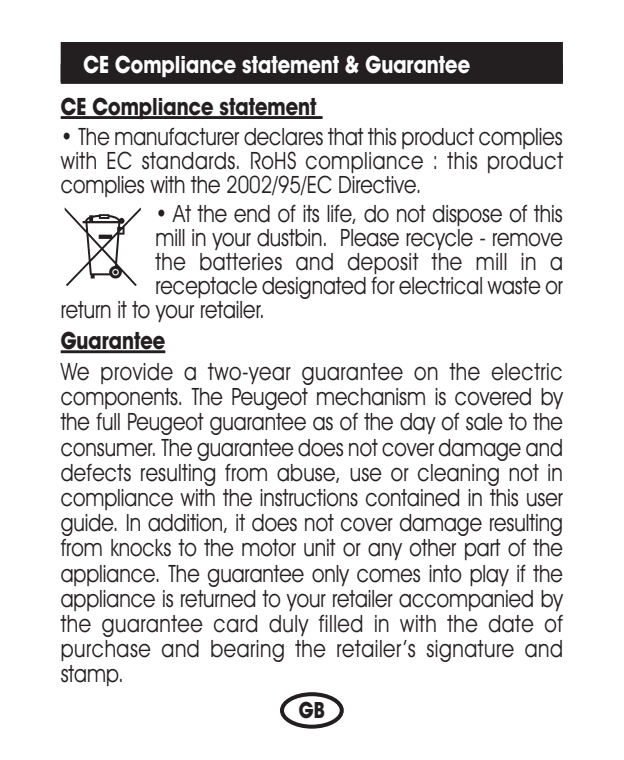
<style>
.page{position:relative;width:624px;height:760px;background:#fff}
.page>*{position:absolute;margin:0;border:0;box-sizing:border-box;transform-origin:0 0}
.t1{font:24px/25.2px "Avant Garde IT Cby BT";color:#231f20;text-align:justify;scale:.85 1}
.t2{font:24px "Avant Garde IT Cby BT";letter-spacing:.03em;color:#231f20;scale:.85 1}
.t3{font:700 24px "Avant Garde IT Cby BT";color:#fff;scale:.85 1}
.t4{font:700 24px "Avant Garde IT Cby BT";color:#231f20;scale:.85 1}
.t5{font:700 22.4px "Avant Garde IT Cby BT";color:#231f20;scale:.85 1}
</style>
<div class="page">
<div style="left:61px;top:42px;width:502px;height:40px;background:#231f20"></div>
<div style="left:61px;top:64px;width:502px;height:20px;background:#231f20"></div>
<hr style="left:61px;top:116px;width:262px;height:3px;background:#231f20">
<hr style="left:61px;top:350px;width:104px;height:3px;background:#231f20">
<svg style="left:280px;top:692px;width:64px;height:37px"></svg>
<svg style="left:65px;top:207px;width:76px;height:79px"></svg>
<p class="t3" style="left:83px;top:56px;width:457px">CE Compliance statement &amp; Guarantee</p>
<p class="t4" style="left:61px;top:98px;width:302px">CE Compliance statement</p>
<p class="t1" style="left:61px;top:126px;width:592px;line-height:24px">• The manufacturer declares that this product complies with EC standards. RoHS compliance : this product complies with the 2002/95/EC Directive.</p>
<p class="t1" style="left:156px;top:203px;width:481px">• At the end of its life, do not dispose of this</p>
<p class="t1" style="left:156px;top:227px;width:481px">mill in your dustbin. Please recycle - remove</p>
<p class="t2" style="left:156px;top:253px;width:481px">the batteries and deposit the mill in a</p>
<p class="t1" style="left:156px;top:275px;width:481px">receptacle designated for electrical waste or</p>
<p class="t1" style="left:61px;top:299px;width:242px">return it to your retailer.</p>
<p class="t4" style="left:61px;top:332px;width:125px">Guarantee</p>
<p class="t1" style="left:61px;top:361px;width:592px">We provide a two-year guarantee on the electric components. The Peugeot mechanism is covered by the full Peugeot guarantee as of the day of sale to the consumer. The guarantee does not cover damage and defects resulting from abuse, use or cleaning not in compliance with the instructions contained in this user guide. In addition, it does not cover damage resulting from knocks to the motor unit or any other part of the appliance. The guarantee only comes into play if the appliance is returned to your retailer accompanied by the guarantee card duly filled in with the date of purchase and bearing the retailer’s signature and stamp.</p>
<p class="t5" style="left:299px;top:702px;width:32px">GB</p>
</div>
